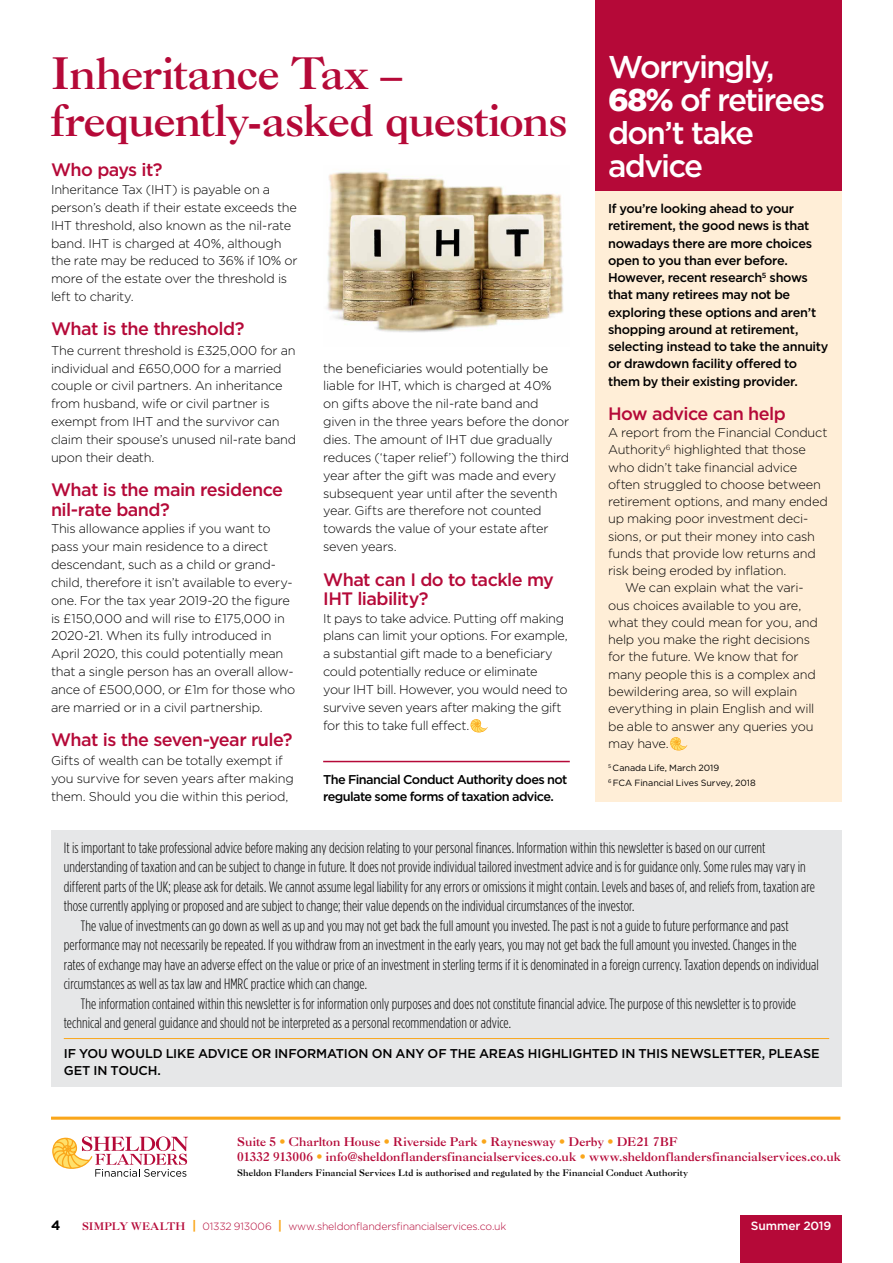
<style>
.page{position:relative;width:893px;height:1263px;background:#fff}
.page>*{position:absolute;margin:0;border:0;box-sizing:border-box;transform-origin:0 0}
.t1{font:43.5px/46.5px "Caslon 3 LT Std";letter-spacing:-.02em;color:#b50938}
.t2{font:500 31.5px/33px "Gotham";letter-spacing:-.055em;color:#fff}
.t3{font:500 18px/19.5px "Gotham";letter-spacing:-.03em;color:#b50938}
.t4{font:300 15px "Gotham Condensed";color:#000}
.t5{font:700 13.5px "Gotham";color:#000}
.t6{font:300 12.75px/17.9px "Gotham";letter-spacing:-.02em;color:#000}
.t7{font:500 12.75px/17.2px "Gotham";letter-spacing:-.025em;color:#000}
.t8{font:500 12.75px/17.2px "Gotham";letter-spacing:-.045em;color:#000}
.t9{font:12px "Caslon 3 LT Std";letter-spacing:.01em;color:#b50938}
.t10{font:12px "Caslon Three";letter-spacing:.005em;color:#b50938}
.t11{font:500 12px "Gotham";letter-spacing:-.01em;color:#fff}
.t12{font:300 10.5px "Gotham";letter-spacing:-.015em;color:#b50938}
.t13{font:9px "Caslon 3 LT Std";letter-spacing:.015em;color:#000}
.t14{font:9px/14.7px "Gotham";letter-spacing:-.005em;color:#000}
.s1{font-weight:900}
.s2{color:#faa61a}
.s3{font-family:"Caslon 3 LT Std";font-weight:400}
.s4{font-weight:700;font-size:12.6px;color:#faa61a}
</style>
<div class="page">
<hr style="left:323px;top:761px;width:247px;height:1px;background:#b50938">
<svg style="left:470px;top:719px;width:18px;height:14px"></svg>
<div style="left:595px;top:60px;width:247px;height:741px;background:#ffeed7"></div>
<svg style="left:670px;top:737px;width:17px;height:14px"></svg>
<div style="left:51px;top:830px;width:791px;height:257px;background:#e6e7e8"></div>
<hr style="left:64px;top:1038px;width:765px;height:1px;background:#faa61a">
<div style="left:595px;top:0;width:247px;height:190px;background:#b50938"></div>
<img style="left:327px;top:171px;width:237px;height:162px">
<div style="left:740px;top:1215px;width:102px;height:48px;background:#b50938"></div>
<svg style="left:52px;top:1136px;width:136px;height:41px"></svg>
<svg style="left:51px;top:1116px;width:789px;height:4px;background:#fbba4e"></svg>
<h1 class="t1" style="left:51px;top:50px;width:518px">Inheritance Tax – frequently-asked questions</h1>
<h3 class="t3" style="left:51px;top:160px;width:113px">Who pays it?</h3>
<p class="t6" style="left:51px;top:180px;width:248px">Inheritance Tax (IHT) is payable on a person’s death if their estate exceeds the IHT threshold, also known as the nil-rate band. IHT is charged at 40%, although the rate may be reduced to 36% if 10% or more of the estate over the threshold is left to charity.</p>
<h3 class="t3" style="left:51px;top:319px;width:195px">What is the threshold?</h3>
<p class="t6" style="left:51px;top:341px;width:247px">The current threshold is £325,000 for an individual and £650,000 for a married couple or civil partners. An inheritance from husband, wife or civil partner is exempt from IHT and the survivor can claim their spouse’s unused nil-rate band upon their death.</p>
<h3 class="t3" style="left:51px;top:480px;width:234px">What is the main residence nil-rate band?</h3>
<p class="t6" style="left:51px;top:519px;width:246px">This allowance applies if you want to pass your main residence to a direct descendant, such as a child or grand&shy;child, therefore it isn’t available to every&shy;one. For the tax year 2019-20 the figure is £150,000 and will rise to £175,000 in 2020-21. When its fully introduced in April 2020, this could potentially mean that a single person has an overall allow&shy;ance of £500,000, or £1m for those who are married or in a civil partnership.</p>
<h3 class="t3" style="left:51px;top:730px;width:243px">What is the seven-year rule?</h3>
<p class="t6" style="left:51px;top:752px;width:244px">Gifts of wealth can be totally exempt if you survive for seven years after making them. Should you die within this period,</p>
<p class="t6" style="left:323px;top:359px;width:247px">the beneficiaries would potentially be liable for IHT, which is charged at 40% on gifts above the nil-rate band and given in the three years before the donor dies. The amount of IHT due gradually reduces (‘taper relief’) following the third year after the gift was made and every subsequent year until after the seventh year. Gifts are therefore not counted towards the value of your estate after seven years.</p>
<h3 class="t3" style="left:323px;top:569px;width:232px">What can I do to tackle my<br>IHT liability?</h3>
<p class="t6" style="left:323px;top:609px;width:246px">It pays to take advice. Putting off making plans can limit your options. For example, a substantial gift made to a beneficiary could potentially reduce or eliminate your IHT bill. However, you would need to survive seven years after making the gift for this to take full effect.</p>
<p class="t8" style="left:323px;top:770px;width:246px">The Financial Conduct Authority does not regulate some forms of taxation advice.</p>
<h2 class="t2" style="left:608px;top:50px;width:219px">Worryingly,<br><span class="s1">68%</span> of retirees don’t take advice</h2>
<p class="t7" style="left:608px;top:200px;width:222px">If you’re looking ahead to your retirement, the good news is that nowadays there are more choices open to you than ever before.<br>However, recent research<sup>5</sup> shows that many retirees may not be exploring these options and aren’t shopping around at retirement, selecting instead to take the annuity or drawdown facility offered to them by their existing provider.</p>
<h3 class="t3" style="left:608px;top:404px;width:179px">How advice can help</h3>
<p class="t6" style="left:608px;top:423px;width:221px">A report from the Financial Conduct</p>
<p class="t6" style="left:608px;top:441px;width:199px">Authority<sup>6</sup> highlighted that those</p>
<p class="t6" style="left:608px;top:458px;width:191px">who didn’t take financial advice</p>
<p class="t6" style="left:608px;top:475px;width:214px">often struggled to choose between</p>
<p class="t6" style="left:608px;top:492px;width:221px">retirement options, and many ended</p>
<p class="t6" style="left:608px;top:510px;width:202px">up making poor investment deci-</p>
<p class="t6" style="left:608px;top:527px;width:208px">sions, or put their money into cash</p>
<p class="t6" style="left:608px;top:544px;width:209px">funds that provide low returns and</p>
<p class="t6" style="left:608px;top:561px;width:180px">risk being eroded by inflation.</p>
<p class="t6" style="left:625px;top:579px;width:180px">We can explain what the vari-</p>
<p class="t6" style="left:608px;top:596px;width:195px">ous choices available to you are,</p>
<p class="t6" style="left:608px;top:613px;width:211px">what they could mean for you, and</p>
<p class="t6" style="left:608px;top:630px;width:203px">help you make the right decisions</p>
<p class="t6" style="left:608px;top:648px;width:192px">for the future. We know that for</p>
<p class="t6" style="left:608px;top:665px;width:209px">many people this is a complex and</p>
<p class="t6" style="left:608px;top:682px;width:191px">bewildering area, so will explain</p>
<p class="t6" style="left:608px;top:699px;width:208px">everything in plain English and will</p>
<p class="t6" style="left:608px;top:717px;width:207px">be able to answer any queries you</p>
<p class="t6" style="left:608px;top:734px;width:62px">may have.</p>
<p class="t14" style="left:608px;top:760px;width:149px"><sup>5</sup> Canada Life, March 2019<br><sup>6</sup> FCA Financial Lives Survey, 2018</p>
<p class="t4" style="left:64px;top:839px;width:703px">It is important to take professional advice before making any decision relating to your personal finances. Information within this newsletter is based on our current</p>
<p class="t4" style="left:64px;top:859px;width:743px">understanding of taxation and can be subject to change in future. It does not provide individual tailored investment advice and is for guidance only. Some rules may vary in</p>
<p class="t4" style="left:64px;top:878px;width:753px">different parts of the UK; please ask for details. We cannot assume legal liability for any errors or omissions it might contain. Levels and bases of, and reliefs from, taxation are</p>
<p class="t4" style="left:64px;top:898px;width:572px">those currently applying or proposed and are subject to change; their value depends on the individual circumstances of the investor.</p>
<p class="t4" style="left:81px;top:917px;width:709px">The value of investments can go down as well as up and you may not get back the full amount you invested. The past is not a guide to future performance and past</p>
<p class="t4" style="left:64px;top:937px;width:734px">performance may not necessarily be repeated. If you withdraw from an investment in the early years, you may not get back the full amount you invested. Changes in the</p>
<p class="t4" style="left:64px;top:956px;width:756px">rates of exchange may have an adverse effect on the value or price of an investment in sterling terms if it is denominated in a foreign currency. Taxation depends on individual</p>
<p class="t4" style="left:64px;top:976px;width:305px">circumstances as well as tax law and HMRC practice which can change.</p>
<p class="t4" style="left:81px;top:995px;width:717px">The information contained within this newsletter is for information only purposes and does not constitute financial advice. The purpose of this newsletter is to provide</p>
<p class="t4" style="left:64px;top:1015px;width:449px">technical and general guidance and should not be interpreted as a personal recommendation or advice.</p>
<p class="t7" style="left:64px;top:1045px;width:757px">IF YOU WOULD LIKE ADVICE OR INFORMATION ON ANY OF THE AREAS HIGHLIGHTED IN THIS NEWSLETTER, PLEASE<br>GET IN TOUCH.</p>
<p class="t10" style="left:237px;top:1134px;width:442px">Suite 5 <span class="s2">•</span> Charlton House <span class="s2">•</span> Riverside Park <span class="s2">•</span> Raynesway <span class="s2">•</span> Derby <span class="s2">•</span> DE21 7BF</p>
<p class="t9" style="left:237px;top:1149px;width:605px">01332 913006 <span class="s2">•</span> info@sheldonflandersfinancialservices.co.uk <span class="s2">•</span> www.sheldonflandersfinancialservices.co.uk</p>
<p class="t13" style="left:237px;top:1167px;width:452px">Sheldon Flanders Financial Services Ltd is authorised and regulated by the Financial Conduct Authority</p>
<p class="t5" style="left:51px;top:1216px;width:11px">4</p>
<p class="t12" style="left:82px;top:1220px;width:426px"><span class="s3">SIMPLY WEALTH</span> <span class="s4">|</span> 01332 913006 <span class="s4">|</span> www.sheldonflandersfinancialservices.co.uk</p>
<p class="t11" style="left:751px;top:1218px;width:82px">Summer 2019</p>
</div>
